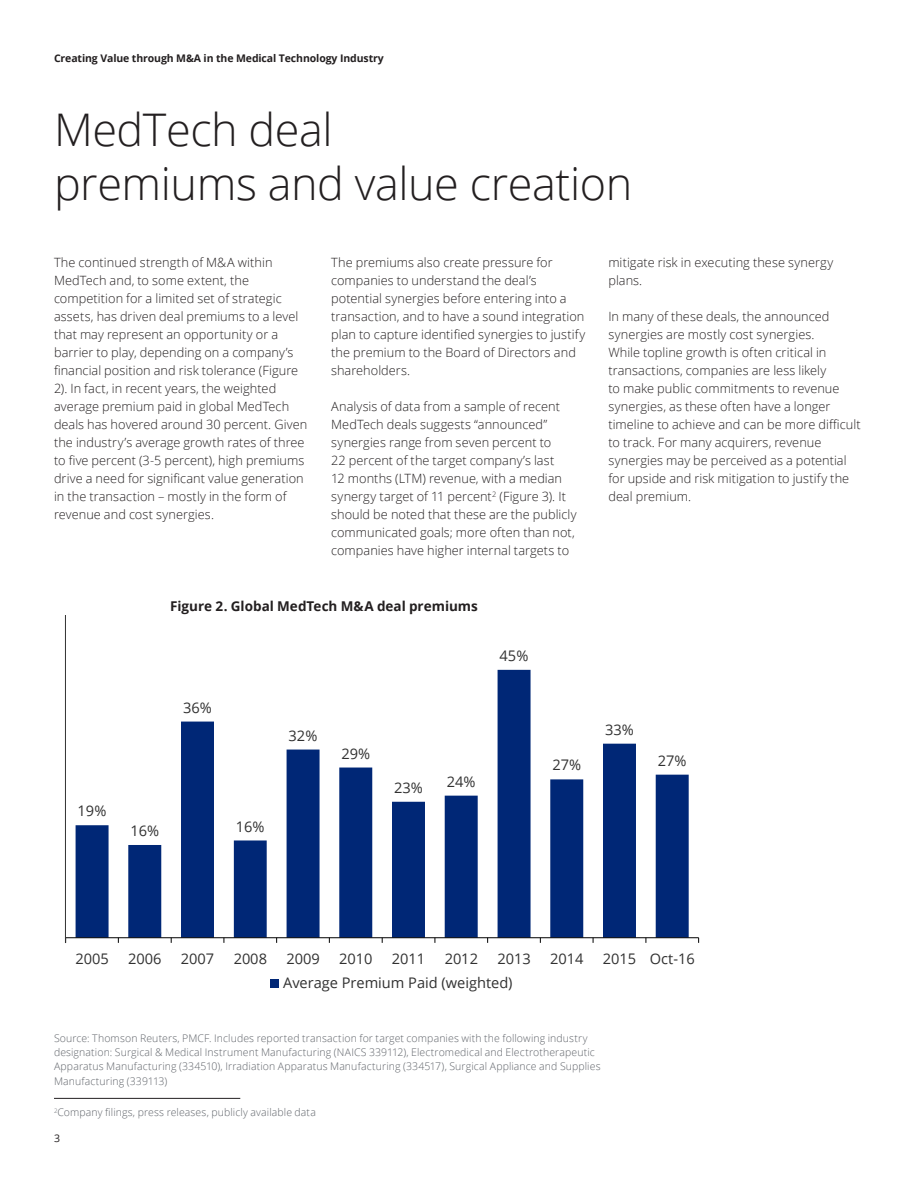
<style>
.page{position:relative;width:918px;height:1188px;background:#fff}
.page>*{position:absolute;margin:0;border:0;box-sizing:border-box;transform-origin:0 0}
.Story_heading_light{font:300 45px/54px "Open Sans";letter-spacing:-.01em;color:#231f20}
.t1{font:14.55px "Open Sans";color:#313131}
.Subhead_B__8_5_12pt{font:700 13.5px "Open Sans";color:#231f20}
.Body_copy__8_5_12pt{font:300 12.75px/18px "Open Sans";letter-spacing:.005em;color:#231f20}
.Footnote__7_9_5pt{font:300 10.5px/14.2px "Open Sans";letter-spacing:.01em;color:#5f6369}
.t2{font:700 10.5px "Open Sans";letter-spacing:-.01em;color:#231f20}
.Folio_left__7_9_5pt{font:10.5px "Open Sans";color:#231f20}
</style>
<div class="page">
<hr style="left:54px;top:1098px;width:186px;height:1px;background:#231f20">
<svg style="left:76px;top:670px;width:613px;height:267px"></svg>
<hr style="left:66px;top:937px;width:633px;height:1px;background:#000">
<div style="left:270px;top:979px;width:9px;height:9px;background:#002776"></div>
<hr style="left:65px;top:616px;width:1px;height:327px;background:#313131">
<p class="t2" style="left:54px;top:51px;width:331px">Creating Value through M&amp;A in the Medical Technology Industry</p>
<p class="Story_heading_light" style="left:54px;top:102px;width:580px">MedTech deal<br>premiums and value creation</p>
<p class="Body_copy__8_5_12pt" style="left:54px;top:253px;width:255px">The continued strength of M&amp;A within MedTech and, to some extent, the competition for a limited set of strategic assets, has driven deal premiums to a level that may represent an opportunity or a barrier to play, depending on a company’s financial position and risk tolerance (Figure 2). In fact, in recent years, the weighted average premium paid in global MedTech deals has hovered around 30 percent. Given the industry’s average growth rates of three to five percent (3-5 percent), high premiums drive a need for significant value generation in the transaction – mostly in the form of revenue and cost synergies.</p>
<p class="Body_copy__8_5_12pt" style="left:331px;top:253px;width:256px">The premiums also create pressure for companies to understand the deal’s potential synergies before entering into a transaction, and to have a sound integration plan to capture identified synergies to justify the premium to the Board of Directors and shareholders.</p>
<p class="Body_copy__8_5_12pt" style="left:331px;top:397px;width:247px">Analysis of data from a sample of recent MedTech deals suggests “announced” synergies range from seven percent to<br>22 percent of the target company’s last<br>12 months (LTM) revenue, with a median synergy target of 11 percent<sup>2</sup> (Figure 3). It should be noted that these are the publicly communicated goals; more often than not, companies have higher internal targets to</p>
<p class="t1" style="left:78px;top:801px;width:30px">19%</p>
<p class="Subhead_B__8_5_12pt" style="left:170px;top:596px;width:309px">Figure 2. Global MedTech M&amp;A deal premiums</p>
<p class="t1" style="left:183px;top:697px;width:30px">36%</p>
<p class="t1" style="left:130px;top:821px;width:30px">16%</p>
<p class="t1" style="left:289px;top:725px;width:30px">32%</p>
<p class="t1" style="left:236px;top:816px;width:30px">16%</p>
<p class="t1" style="left:341px;top:743px;width:30px">29%</p>
<p class="t1" style="left:394px;top:778px;width:30px">23%</p>
<p class="t1" style="left:447px;top:772px;width:30px">24%</p>
<p class="t1" style="left:500px;top:646px;width:30px">45%</p>
<p class="t1" style="left:552px;top:755px;width:30px">27%</p>
<p class="Body_copy__8_5_12pt" style="left:608px;top:253px;width:226px">mitigate risk in executing these synergy plans.</p>
<p class="Body_copy__8_5_12pt" style="left:608px;top:307px;width:254px">In many of these deals, the announced synergies are mostly cost synergies.<br>While topline growth is often critical in transactions, companies are less likely<br>to make public commitments to revenue synergies, as these often have a longer timeline to achieve and can be more difficult to track. For many acquirers, revenue synergies may be perceived as a potential for upside and risk mitigation to justify the deal premium.</p>
<p class="t1" style="left:605px;top:719px;width:30px">33%</p>
<p class="t1" style="left:658px;top:750px;width:30px">27%</p>
<p class="t1" style="left:75px;top:948px;width:35px">2005</p>
<p class="t1" style="left:128px;top:948px;width:35px">2006</p>
<p class="t1" style="left:181px;top:948px;width:35px">2007</p>
<p class="t1" style="left:234px;top:948px;width:35px">2008</p>
<p class="t1" style="left:286px;top:948px;width:35px">2009</p>
<p class="t1" style="left:339px;top:948px;width:35px">2010</p>
<p class="t1" style="left:392px;top:948px;width:35px">2011</p>
<p class="t1" style="left:445px;top:948px;width:35px">2012</p>
<p class="t1" style="left:497px;top:948px;width:35px">2013</p>
<p class="t1" style="left:550px;top:948px;width:35px">2014</p>
<p class="t1" style="left:603px;top:948px;width:93px">2015 Oct-16</p>
<p class="t1" style="left:283px;top:973px;width:231px">Average Premium Paid (weighted)</p>
<p class="Footnote__7_9_5pt" style="left:54px;top:1031px;width:548px">Source: Thomson Reuters, PMCF. Includes reported transaction for target companies with the following industry designation: Surgical &amp; Medical Instrument Manufacturing (NAICS 339112), Electromedical and Electrotherapeutic Apparatus Manufacturing (334510), Irradiation Apparatus Manufacturing (334517), Surgical Appliance and Supplies Manufacturing (339113)</p>
<p class="Footnote__7_9_5pt" style="left:54px;top:1105px;width:263px"><sup>2</sup>Company filings, press releases, publicly available data</p>
<p class="Folio_left__7_9_5pt" style="left:54px;top:1131px;width:8px">3</p>
</div>
